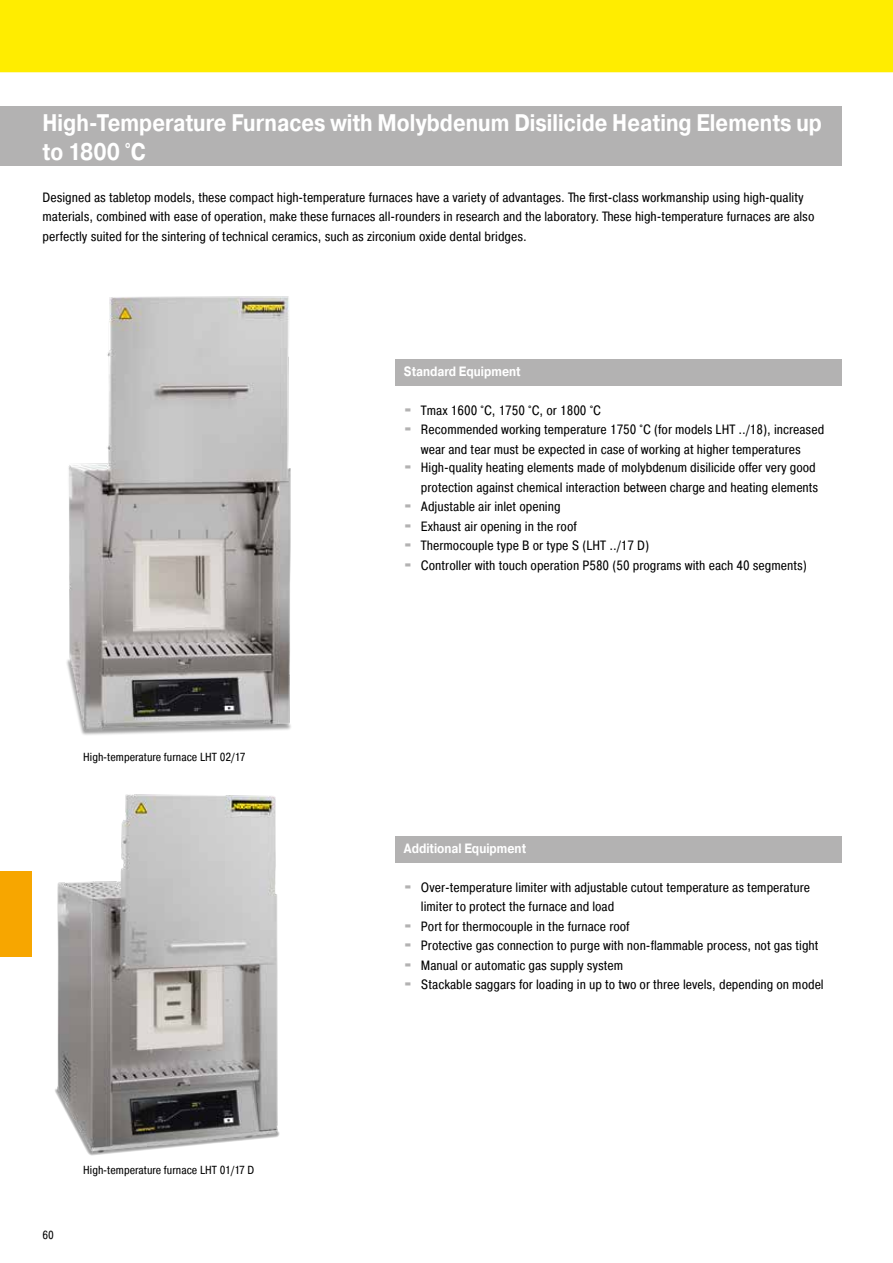
<style>
.page{position:relative;width:893px;height:1263px;background:#fff}
.page>*{position:absolute;margin:0;border:0;box-sizing:border-box;transform-origin:0 0}
.t1{font:700 24px/28.8px "Pragmatica";color:#fff;scale:.85 1}
.t2{font:13.5px/19.5px "Pragmatica Cond";color:#000}
.t3{font:700 13.5px "Pragmatica";color:#fff;scale:.85 1}
.t4{font:11.7px "Pragmatica Cond";color:#000}
.s1{font-family:"Blackoak Std";color:#b3b2b2}
</style>
<div class="page">
<div style="left:0;top:106px;width:842px;height:60px;background:#b3b2b2"></div>
<div style="left:0;top:872px;width:32px;height:85px;background:#f7a600"></div>
<img style="left:66px;top:296px;width:225px;height:439px">
<img style="left:55px;top:794px;width:225px;height:362px">
<div style="left:395px;top:836px;width:447px;height:27px;background:#b3b2b2"></div>
<div style="left:395px;top:359px;width:447px;height:27px;background:#b3b2b2"></div>
<div style="left:0;top:0;width:893px;height:72px;background:#ffed00"></div>
<h1 class="t1" style="left:43px;top:109px;width:918px">High-Temperature Furnaces with Molybdenum Disilicide Heating Elements up to 1800 °C</h1>
<p class="t2" style="left:43px;top:187px;width:773px">Designed as tabletop models, these compact high-temperature furnaces have a variety of advantages. The first-class workmanship using high-quality materials, combined with ease of operation, make these furnaces all-rounders in research and the laboratory. These high-temperature furnaces are also perfectly suited for the sintering of technical ceramics, such as zirconium oxide dental bridges.</p>
<p class="t4" style="left:83px;top:749px;width:164px">High-temperature furnace LHT 02/17</p>
<p class="t4" style="left:43px;top:1228px;width:13px">60</p>
<p class="t4" style="left:83px;top:1163px;width:173px">High-temperature furnace LHT 01/17 D</p>
<p class="t3" style="left:404px;top:363px;width:139px">Standard Equipment</p>
<p class="t2" style="left:404px;top:401px;width:199px"><span class="s1">·</span> Tmax 1600 °C, 1750 °C, or 1800 °C</p>
<p class="t2" style="left:404px;top:420px;width:422px"><span class="s1">·</span> Recommended working temperature 1750 °C (for models LHT ../18), increased</p>
<p class="t2" style="left:421px;top:439px;width:381px">wear and tear must be expected in case of working at higher temperatures</p>
<p class="t2" style="left:404px;top:458px;width:413px"><span class="s1">·</span> High-quality heating elements made of molybdenum disilicide offer very good</p>
<p class="t2" style="left:421px;top:477px;width:399px">protection against chemical interaction between charge and heating elements</p>
<p class="t2" style="left:404px;top:497px;width:158px"><span class="s1">·</span> Adjustable air inlet opening</p>
<p class="t2" style="left:404px;top:516px;width:174px"><span class="s1">·</span> Exhaust air opening in the roof</p>
<p class="t2" style="left:404px;top:536px;width:247px"><span class="s1">·</span> Thermocouple type B or type S (LHT ../17 D)</p>
<p class="t2" style="left:404px;top:555px;width:404px"><span class="s1">·</span> Controller with touch operation P580 (50 programs with each 40 segments)</p>
<p class="t3" style="left:404px;top:840px;width:145px">Additional Equipment</p>
<p class="t2" style="left:404px;top:877px;width:408px"><span class="s1">·</span> Over-temperature limiter with adjustable cutout temperature as temperature</p>
<p class="t2" style="left:421px;top:897px;width:195px">limiter to protect the furnace and load</p>
<p class="t2" style="left:404px;top:916px;width:227px"><span class="s1">·</span> Port for thermocouple in the furnace roof</p>
<p class="t2" style="left:404px;top:936px;width:416px"><span class="s1">·</span> Protective gas connection to purge with non-flammable process, not gas tight</p>
<p class="t2" style="left:404px;top:955px;width:221px"><span class="s1">·</span> Manual or automatic gas supply system</p>
<p class="t2" style="left:404px;top:975px;width:421px"><span class="s1">·</span> Stackable saggars for loading in up to two or three levels, depending on model</p>
</div>
